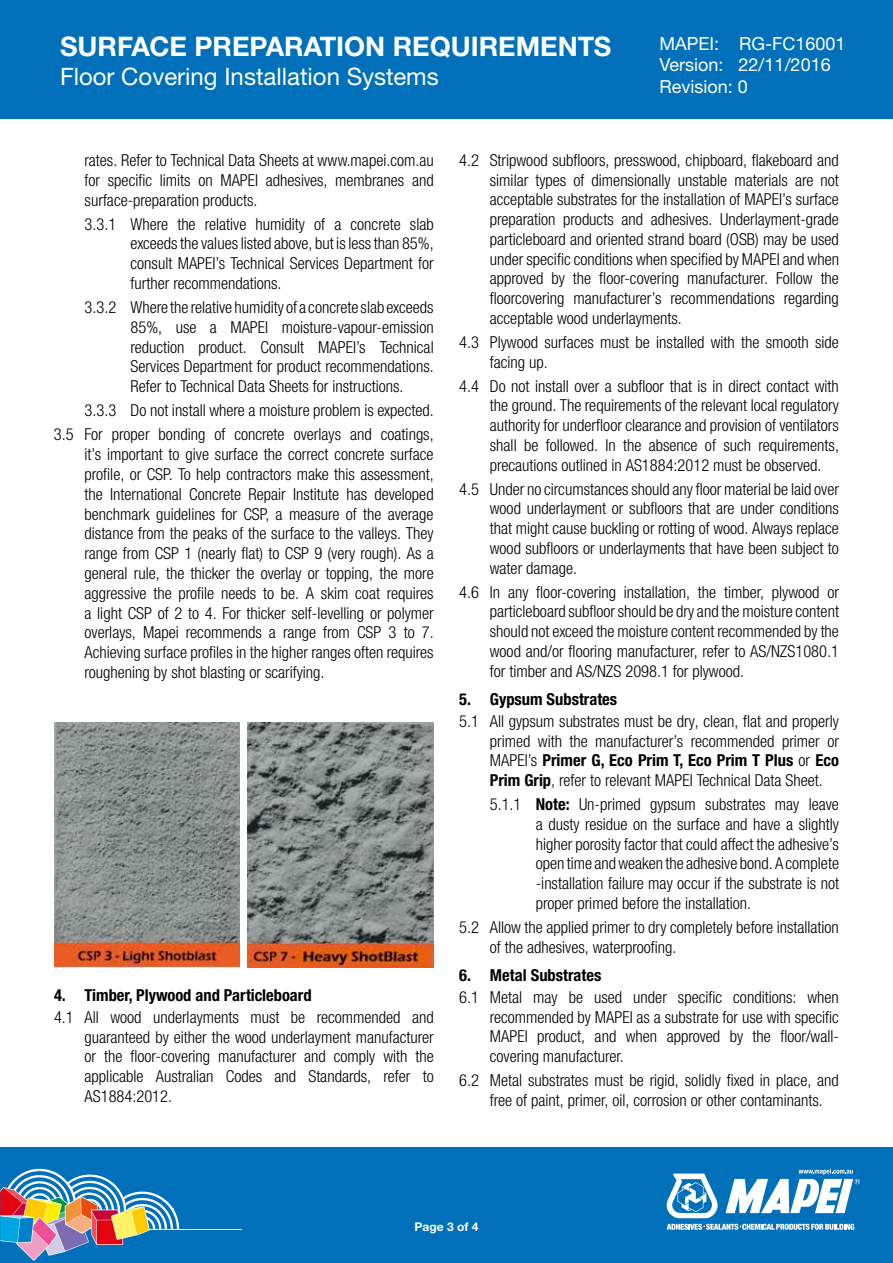
<style>
.page{position:relative;width:893px;height:1263px;background:#fff}
.page>*{position:absolute;margin:0;border:0;box-sizing:border-box;transform-origin:0 0}
.t1{font:700 27px "Helvetica Neue LTW1 G";color:#fff}
.t2{font:24px "Helvetica Neue LTW1 G";color:#fff}
.t3{font:18px/21.6px "Helvetica Neue LTW1 G";color:#fff}
.t4{font:300 condensed 16.5px/19.8px "Helvetica Neue LTW1 G";color:#000;text-align:justify}
.t5{font:700 condensed 16.5px "Helvetica Neue LTW1 G";color:#000}
.t6{font:700 12px "Helvetica Neue";color:#fff}
.s1{font-weight:700}
</style>
<div class="page">
<div style="left:0;top:1147px;width:893px;height:116px;background:#0070ba"></div>
<div style="left:0;top:0;width:893px;height:118px;background:#0070ba"></div>
<svg style="left:667px;top:1224px;width:187px;height:6px"></svg>
<svg style="left:667px;top:1173px;width:51px;height:45px"></svg>
<svg style="left:725px;top:1168px;width:135px;height:45px"></svg>
<hr style="left:143px;top:1229px;width:99px;height:1px;background:#fff">
<svg style="left:0;top:1169px;width:179px;height:92px"></svg>
<img style="left:54px;top:722px;width:185px;height:246px">
<img style="left:248px;top:722px;width:186px;height:246px">
<h1 class="t1" style="left:60px;top:30px;width:553px">SURFACE PREPARATION REQUIREMENTS</h1>
<h2 class="t2" style="left:60px;top:62px;width:380px">Floor Covering Installation Systems</h2>
<p class="t3" style="left:659px;top:32px;width:188px">MAPEI: RG-FC16001<br>Version: 22/11/2016<br>Revision: 0</p>
<p class="t4" style="left:85px;top:150px;width:351px">rates. Refer to Technical Data Sheets at www.mapei.com.au for specific limits on MAPEI adhesives, membranes and surface-preparation products.</p>
<p class="t4" style="left:131px;top:214px;width:305px;text-indent:-46px">3.3.1 Where the relative humidity of a concrete slab exceeds the values listed above, but is less than 85%, consult MAPEI’s Technical Services Department for further recommendations.</p>
<p class="t4" style="left:131px;top:297px;width:305px;text-indent:-46px">3.3.2 Where the relative humidity of a concrete slab exceeds 85%, use a MAPEI moisture-vapour-emission reduction product. Consult MAPEI’s Technical Services Department for product recommendations.<br>Refer to Technical Data Sheets for instructions.</p>
<p class="t4" style="left:54px;top:399px;width:381px;line-height:24px;text-align:right">3.3.3 Do not install where a moisture problem is expected.<br>3.5 For proper bonding of concrete overlays and coatings,</p>
<p class="t4" style="left:85px;top:445px;width:351px">it’s important to give surface the correct concrete surface profile, or CSP. To help contractors make this assessment, the International Concrete Repair Institute has developed benchmark guidelines for CSP, a measure of the average distance from the peaks of the surface to the valleys. They range from CSP 1 (nearly flat) to CSP 9 (very rough). As a general rule, the thicker the overlay or topping, the more aggressive the profile needs to be. A skim coat requires a light CSP of 2 to 4. For thicker self-levelling or polymer overlays, Mapei recommends a range from CSP 3 to 7.<br>Achieving surface profiles in the higher ranges often requires roughening by shot blasting or scarifying.</p>
<p class="t5" style="left:54px;top:985px;width:259px">4. Timber, Plywood and Particleboard</p>
<p class="t4" style="left:85px;top:1007px;width:351px;text-indent:-31px">4.1 All wood underlayments must be recommended and guaranteed by either the wood underlayment manufacturer or the floor-covering manufacturer and comply with the applicable Australian Codes and Standards, refer to AS1884:2012.</p>
<p class="t4" style="left:490px;top:150px;width:351px;text-indent:-31px">4.2 Stripwood subfloors, presswood, chipboard, flakeboard and similar types of dimensionally unstable materials are not acceptable substrates for the installation of MAPEI’s surface preparation products and adhesives. Underlayment-grade particleboard and oriented strand board (OSB) may be used under specific conditions when specified by MAPEI and when approved by the floor-covering manufacturer. Follow the floorcovering manufacturer’s recommendations regarding acceptable wood underlayments.</p>
<p class="t4" style="left:490px;top:332px;width:351px;text-indent:-31px">4.3 Plywood surfaces must be installed with the smooth side facing up.</p>
<p class="t4" style="left:490px;top:376px;width:351px;text-indent:-31px">4.4 Do not install over a subfloor that is in direct contact with the ground. The requirements of the relevant local regulatory authority for underfloor clearance and provision of ventilators shall be followed. In the absence of such requirements, precautions outlined in AS1884:2012 must be observed.</p>
<p class="t4" style="left:490px;top:479px;width:351px;text-indent:-31px">4.5 Under no circumstances should any floor material be laid over wood underlayment or subfloors that are under conditions that might cause buckling or rotting of wood. Always replace wood subfloors or underlayments that have been subject to water damage.</p>
<p class="t4" style="left:490px;top:582px;width:351px;text-indent:-31px">4.6 In any floor-covering installation, the timber, plywood or particleboard subfloor should be dry and the moisture content should not exceed the moisture content recommended by the wood and/or flooring manufacturer, refer to AS/NZS1080.1 for timber and AS/NZS 2098.1 for plywood.</p>
<p class="t5" style="left:459px;top:689px;width:159px">5. Gypsum Substrates</p>
<p class="t4" style="left:490px;top:711px;width:351px;text-indent:-31px">5.1 All gypsum substrates must be dry, clean, flat and properly primed with the manufacturer’s recommended primer or MAPEI’s <span class="s1">Primer G, Eco Prim T, Eco Prim T Plus</span> or <span class="s1">Eco Prim Grip</span>, refer to relevant MAPEI Technical Data Sheet.</p>
<p class="t4" style="left:536px;top:794px;width:305px;text-indent:-46px">5.1.1 <span class="s1">Note:</span> Un-primed gypsum substrates may leave a dusty residue on the surface and have a slightly higher porosity factor that could affect the adhesive’s open time and weaken the adhesive bond. A complete -installation failure may occur if the substrate is not proper primed before the installation.</p>
<p class="t4" style="left:490px;top:917px;width:351px;text-indent:-31px">5.2 Allow the applied primer to dry completely before installation of the adhesives, waterproofing.</p>
<p class="t5" style="left:459px;top:965px;width:144px">6. Metal Substrates</p>
<p class="t4" style="left:490px;top:987px;width:351px;text-indent:-31px">6.1 Metal may be used under specific conditions: when recommended by MAPEI as a substrate for use with specific MAPEI product, and when approved by the floor/wall&shy;covering manufacturer.</p>
<p class="t4" style="left:490px;top:1070px;width:351px;text-indent:-31px">6.2 Metal substrates must be rigid, solidly fixed in place, and free of paint, primer, oil, corrosion or other contaminants.</p>
<p class="t6" style="left:415px;top:1219px;width:65px">Page 3 of 4</p>
</div>
